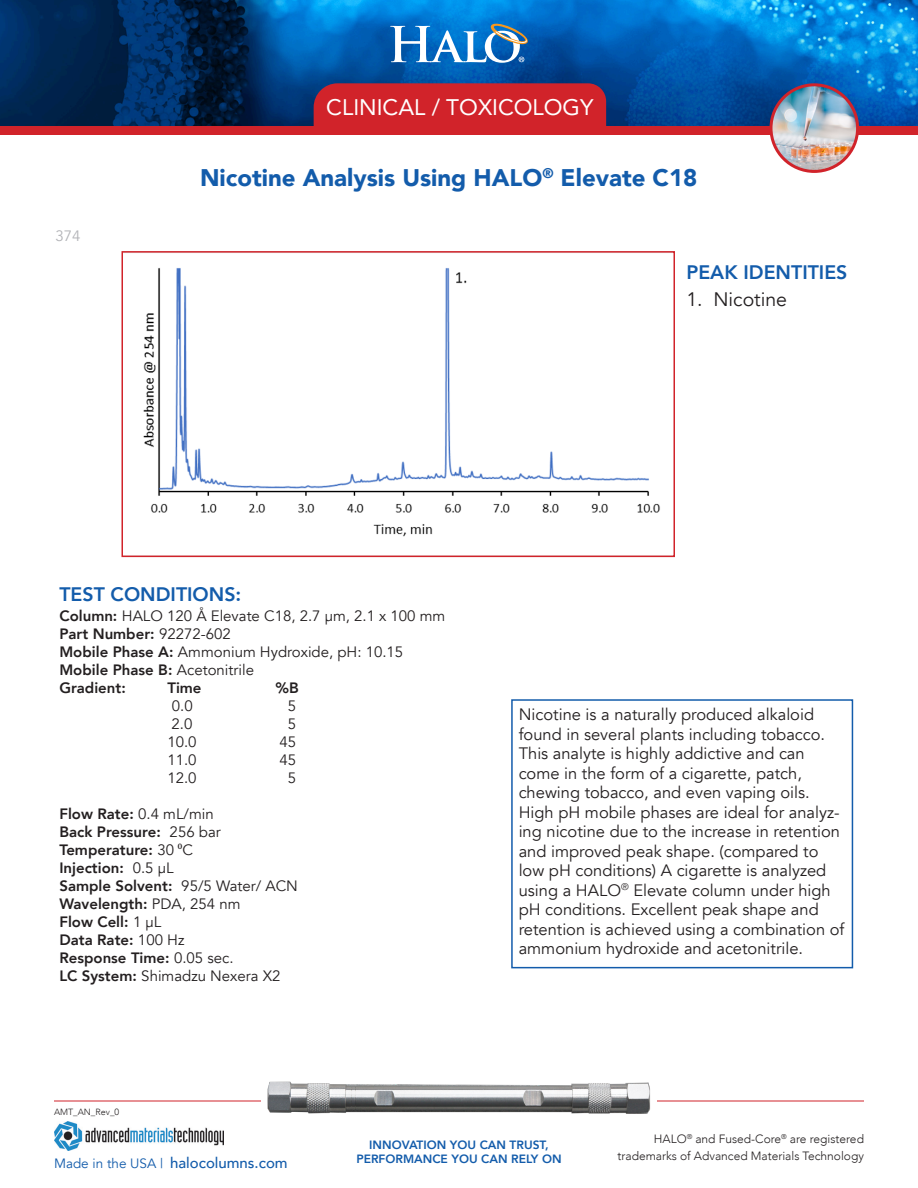
<style>
.page{position:relative;width:918px;height:1188px;background:#fff}
.page>*{position:absolute;margin:0;border:0;box-sizing:border-box;transform-origin:0 0}
.Headline{font:900 24px "Avenir";color:#135cab}
.t1{font:22.5px "Avenir";color:#fff}
.Headline-2{font:800 19.5px "Avenir";color:#135cab}
.t2{font:19.5px "Avenir";color:#231f20}
.t3{font:16.5px/19.5px "Avenir";color:#231f20}
.t4{font:800 15px "Avenir";color:#231f20}
.t5{font:15px "Avenir";color:#231f20}
.t6{font:500 15px "Avenir";color:#135cab}
.t7{font:15px "Avenir";color:#b2b3b7}
.t8{font:13.5px "Avenir";color:#135cab}
.t9{font:300 12px/16.5px "Avenir";color:#231f20;text-align:right}
.t10{font:800 12px "Avenir";color:#135cab}
.t11{font:300 9px "Avenir";color:#231f20}
.s1{font-weight:800}
.s2{font-weight:400}
.s3{font-family:"Minion Pro";font-weight:400}
</style>
<div class="page">
<img style="left:0;top:0;width:918px;height:126px">
<svg style="left:390px;top:22px;width:139px;height:41px"></svg>
<div style="left:0;top:126px;width:918px;height:9px;background:#d1232a"></div>
<div style="left:314px;top:83px;width:292px;height:43px;background:#d1232a"></div>
<img style="left:771px;top:85px;width:87px;height:86px;border-radius:43px">
<div style="left:770px;top:83px;width:89px;height:90px;border:3px solid #d1232a;border-radius:50%"></div>
<hr style="left:54px;top:1101px;width:810px;height:1px;background:#d1232a">
<img style="left:262px;top:1081px;width:395px;height:33px">
<img style="left:54px;top:1121px;width:170px;height:30px">
<div style="left:511px;top:699px;width:342px;height:269px;border:2px solid #135cab"></div>
<img style="left:143px;top:268px;width:517px;height:269px">
<div style="left:122px;top:251px;width:553px;height:306px;border:2px solid #d1232a"></div>
<h2 class="t1" style="left:326px;top:89px;width:269px">CLINICAL / TOXICOLOGY</h2>
<p class="t7" style="left:56px;top:227px;width:27px">374</p>
<p class="Headline" style="left:200px;top:157px;width:499px">Nicotine Analysis Using HALO<sup>®</sup> Elevate C18</p>
<p class="Headline-2" style="left:686px;top:257px;width:163px">PEAK IDENTITIES</p>
<p class="t2" style="left:686px;top:287px;width:102px">1. Nicotine</p>
<p class="Headline-2" style="left:59px;top:579px;width:183px">TEST CONDITIONS:</p>
<p class="t5" style="left:59px;top:607px;width:387px"><span class="s1">Column:</span> HALO 120 Å Elevate C18, 2.7 µm, 2.1 x 100 mm</p>
<p class="t4" style="left:59px;top:622px;width:173px">Part Number: <span class="s2">92272-602</span></p>
<p class="t5" style="left:59px;top:643px;width:345px"><span class="s1">Mobile Phase A:</span> Ammonium Hydroxide, pH: 10.15</p>
<p class="t4" style="left:59px;top:658px;width:196px">Mobile Phase B: <span class="s2">Acetonitrile</span></p>
<p class="t4" style="left:59px;top:676px;width:68px">Gradient:</p>
<p class="t4" style="left:167px;top:676px;width:36px">Time</p>
<p class="t4" style="left:275px;top:676px;width:25px">%B</p>
<p class="t5" style="left:172px;top:697px;width:22px">0.0</p>
<p class="t5" style="left:288px;top:697px;width:10px">5</p>
<p class="t5" style="left:172px;top:715px;width:22px">2.0</p>
<p class="t5" style="left:288px;top:715px;width:10px">5</p>
<p class="t5" style="left:167px;top:733px;width:31px">10.0</p>
<p class="t5" style="left:280px;top:733px;width:18px">45</p>
<p class="t5" style="left:167px;top:751px;width:31px">11.0</p>
<p class="t5" style="left:280px;top:751px;width:18px">45</p>
<p class="t5" style="left:167px;top:769px;width:31px">12.0</p>
<p class="t5" style="left:288px;top:769px;width:10px">5</p>
<p class="t4" style="left:59px;top:802px;width:156px">Flow Rate: <span class="s2">0.4 mL/min</span></p>
<p class="t4" style="left:59px;top:820px;width:163px">Back Pressure: <span class="s2">256 bar</span></p>
<p class="t4" style="left:59px;top:838px;width:135px">Temperature: <span class="s2">30</span> <span class="s3">⁰</span><span class="s2">C</span></p>
<p class="t4" style="left:59px;top:856px;width:116px">Injection: <span class="s2">0.5 µL</span></p>
<p class="t4" style="left:59px;top:874px;width:240px">Sample Solvent: <span class="s2">95/5 Water/ ACN</span></p>
<p class="t4" style="left:59px;top:892px;width:183px">Wavelength: <span class="s2">PDA, 254 nm</span></p>
<p class="t4" style="left:59px;top:910px;width:103px">Flow Cell: <span class="s2">1 µL</span></p>
<p class="t4" style="left:59px;top:928px;width:127px">Data Rate: <span class="s2">100 Hz</span></p>
<p class="t4" style="left:59px;top:946px;width:176px">Response Time: <span class="s2">0.05 sec.</span></p>
<p class="t5" style="left:59px;top:967px;width:223px"><span class="s1">LC System:</span> Shimadzu Nexera X2</p>
<p class="t11" style="left:54px;top:1106px;width:67px">AMT_AN_Rev_0</p>
<p class="t3" style="left:519px;top:705px;width:327px">Nicotine is a naturally produced alkaloid found in several plants including tobacco.<br>This analyte is highly addictive and can come in the form of a cigarette, patch, chewing tobacco, and even vaping oils.<br>High pH mobile phases are ideal for analyz&shy;ing nicotine due to the increase in retention and improved peak shape. (compared to low pH conditions) A cigarette is analyzed using a HALO<sup>®</sup> Elevate column under high pH conditions. Excellent peak shape and retention is achieved using a combination of ammonium hydroxide and acetonitrile.</p>
<p class="t10" style="left:369px;top:1135px;width:181px">INNOVATION YOU CAN TRUST,</p>
<p class="t8" style="left:54px;top:1156px;width:111px">Made in the USA |</p>
<p class="t10" style="left:356px;top:1150px;width:207px">PERFORMANCE YOU CAN RELY ON</p>
<p class="t6" style="left:170px;top:1150px;width:119px">halocolumns.com</p>
<p class="t9" style="left:617px;top:1131px;width:248px">HALO<sup>®</sup> and Fused-Core<sup>®</sup> are registered trademarks of Advanced Materials Technology</p>
</div>
